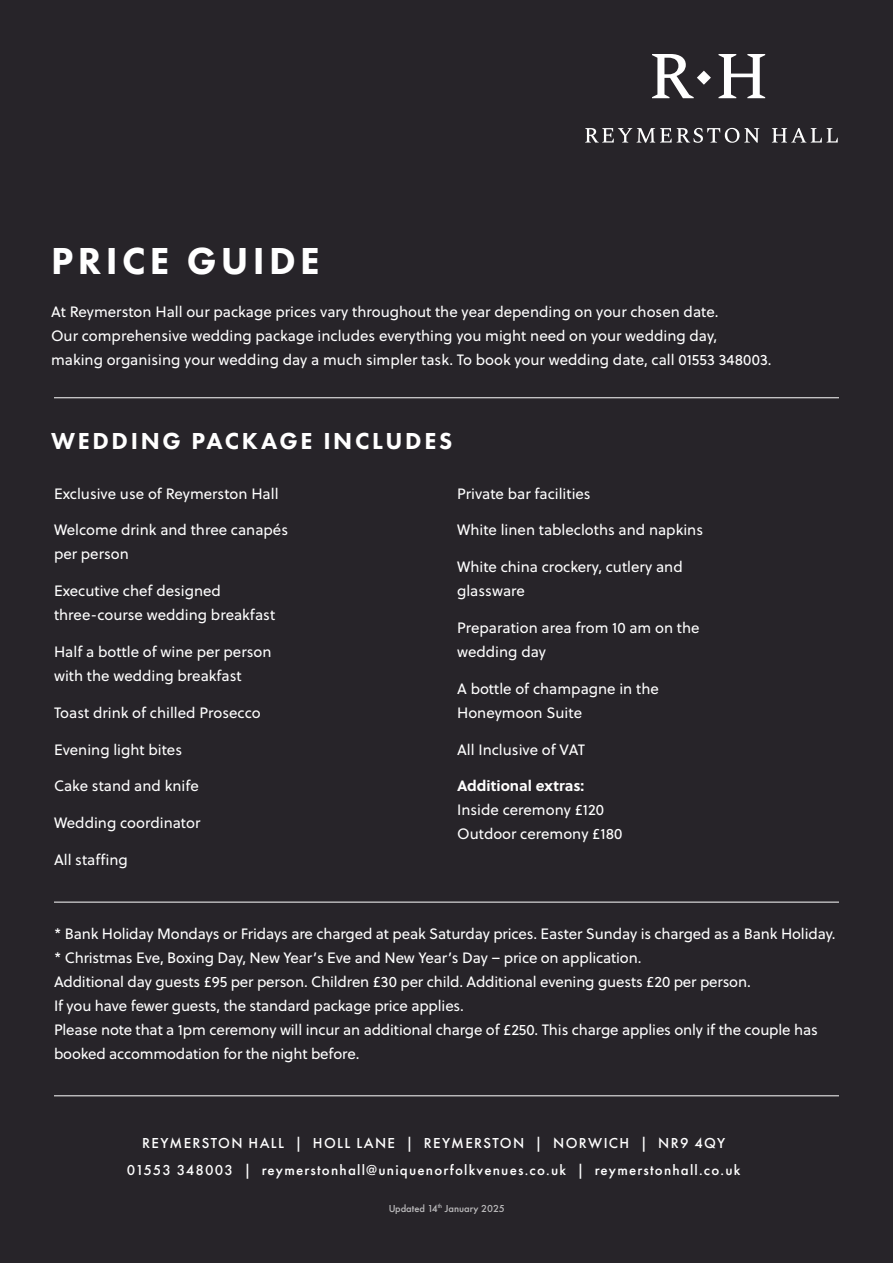
<style>
.page{position:relative;width:893px;height:1263px;background:#272429}
.page>*{position:absolute;margin:0;border:0;box-sizing:border-box;transform-origin:0 0}
.t1{font:800 39px "Futura PT";letter-spacing:.11em;color:#fff}
.t2{font:800 24px "Futura PT";letter-spacing:.11em;color:#fff}
.t3{font:15px/24px "Soleil";color:#fff}
.t4{font:500 15px/26.7px "Futura PT";letter-spacing:.08em;color:#fff;text-align:center}
.t5{font:500 10.5px "Futura PT";color:#fff}
.s1{font-weight:700}
</style>
<div class="page">
<hr style="left:54px;top:1095px;width:785px;height:1px;background:#fff">
<svg style="left:652px;top:54px;width:59px;height:44px"></svg>
<svg style="left:718px;top:54px;width:47px;height:44px"></svg>
<svg style="left:585px;top:128px;width:174px;height:15px"></svg>
<svg style="left:772px;top:128px;width:66px;height:15px"></svg>
<hr style="left:54px;top:902px;width:785px;height:1px;background:#fff">
<hr style="left:54px;top:397px;width:785px;height:1px;background:#fff">
<p class="t1" style="left:51px;top:236px;width:270px">PRICE GUIDE</p>
<p class="t3" style="left:51px;top:299px;width:722px">At Reymerston Hall our package prices vary throughout the year depending on your chosen date.<br>Our comprehensive wedding package includes everything you might need on your wedding day, making organising your wedding day a much simpler task. To book your wedding date, call 01553 348003.</p>
<p class="t2" style="left:51px;top:426px;width:403px">WEDDING PACKAGE INCLUDES</p>
<p class="t3" style="left:54px;top:481px;width:226px">Exclusive use of Reymerston Hall</p>
<p class="t3" style="left:54px;top:518px;width:236px">Welcome drink and three canapés per person</p>
<p class="t3" style="left:54px;top:578px;width:223px">Executive chef designed three-course wedding breakfast</p>
<p class="t3" style="left:54px;top:639px;width:219px">Half a bottle of wine per person with the wedding breakfast</p>
<p class="t3" style="left:54px;top:700px;width:208px">Toast drink of chilled Prosecco</p>
<p class="t3" style="left:54px;top:737px;width:130px">Evening light bites</p>
<p class="t3" style="left:54px;top:774px;width:146px">Cake stand and knife</p>
<p class="t3" style="left:54px;top:810px;width:148px">Wedding coordinator</p>
<p class="t3" style="left:54px;top:847px;width:75px">All staffing</p>
<p class="t3" style="left:457px;top:481px;width:135px">Private bar facilities</p>
<p class="t3" style="left:457px;top:518px;width:248px">White linen tablecloths and napkins</p>
<p class="t3" style="left:457px;top:554px;width:227px">White china crockery, cutlery and glassware</p>
<p class="t3" style="left:457px;top:615px;width:244px">Preparation area from 10 am on the wedding day</p>
<p class="t3" style="left:457px;top:676px;width:203px">A bottle of champagne in the<br>Honeymoon Suite</p>
<p class="t3" style="left:457px;top:737px;width:130px">All Inclusive of VAT</p>
<p class="t3" style="left:457px;top:774px;width:167px"><span class="s1">Additional extras:<br></span>Inside ceremony £120<br>Outdoor ceremony £180</p>
<p class="t3" style="left:54px;top:921px;width:783px">* Bank Holiday Mondays or Fridays are charged at peak Saturday prices. Easter Sunday is charged as a Bank Holiday.</p>
<p class="t3" style="left:54px;top:945px;width:589px">* Christmas Eve, Boxing Day, New Year’s Eve and New Year’s Day – price on application.</p>
<p class="t3" style="left:54px;top:969px;width:698px">Additional day guests £95 per person. Children £30 per child. Additional evening guests £20 per person.</p>
<p class="t3" style="left:54px;top:993px;width:411px">If you have fewer guests, the standard package price applies.</p>
<p class="t3" style="left:54px;top:1017px;width:765px">Please note that a 1pm ceremony will incur an additional charge of £250. This charge applies only if the couple has</p>
<p class="t3" style="left:54px;top:1041px;width:307px">booked accommodation for the night before.</p>
<p class="t4" style="left:127px;top:1129px;width:615px">REYMERSTON HALL | HOLL LANE | REYMERSTON | NORWICH | NR9 4QY<br>01553 348003 | reymerstonhall@uniquenorfolkvenues.co.uk | reymerstonhall.co.uk</p>
<p class="t5" style="left:388px;top:1202px;width:118px">Updated 14<sup>th</sup> January 2025</p>
</div>
